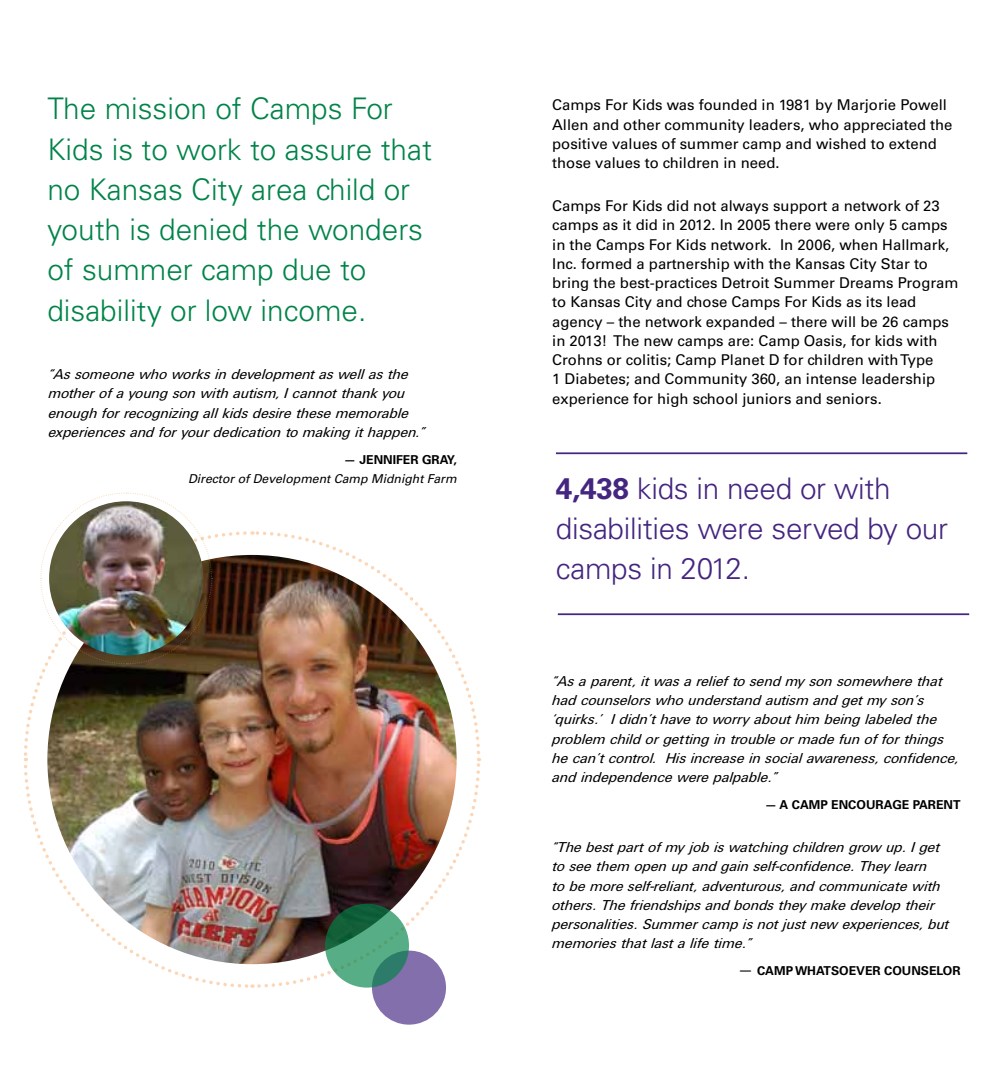
<style>
.page{position:relative;width:1008px;height:1071px;background:#fff}
.page>*{position:absolute;margin:0;border:0;box-sizing:border-box;transform-origin:0 0}
.t1{font:300 29.75px/40.2px "Univers";color:#008348}
.t2{font:300 29.75px/40.2px "Univers";letter-spacing:-.01em;color:#442580}
.t3{font:14.88px/19.2px "Univers Oblique DTC";color:#000}
.t4{font:14.88px/19.2px "Univers";color:#000}
.t5{font:700 12.25px "Univers";color:#000}
.t6{font:italic 12.25px "Univers";color:#000}
.s1{font-weight:700}
.s2{font-weight:400;font-size:14.88px}
</style>
<div class="page">
<svg style="left:255px;top:759px;width:227px;height:229px"></svg>
<svg style="left:252px;top:531px;width:229px;height:224px"></svg>
<svg style="left:23px;top:531px;width:224px;height:229px"></svg>
<svg style="left:23px;top:765px;width:229px;height:223px"></svg>
<img style="left:47px;top:555px;width:410px;height:409px;border-radius:205px">
<div style="left:372px;top:951px;width:74px;height:74px;background:#836fab;border-radius:50%"></div>
<svg style="left:325px;top:904px;width:84px;height:84px;fill:#57ad86"></svg>
<hr style="left:556px;top:452px;width:411px;height:2px;background:#442580">
<hr style="left:558px;top:613px;width:411px;height:2px;background:#442580">
<svg style="left:40px;top:492px;width:173px;height:173px"></svg>
<img style="left:49px;top:501px;width:154px;height:154px;border-radius:77px">
<h1 class="t1" style="left:47px;top:89px;width:386px">The mission of Camps For<br>Kids is to work to assure that no Kansas City area child or youth is denied the wonders of summer camp due to disability or low income.</h1>
<p class="t4" style="left:552px;top:96px;width:402px">Camps For Kids was founded in 1981 by Marjorie Powell Allen and other community leaders, who appreciated the positive values of summer camp and wished to extend those values to children in need.</p>
<p class="t4" style="left:552px;top:196px;width:408px">Camps For Kids did not always support a network of 23 camps as it did in 2012. In 2005 there were only 5 camps in the Camps For Kids network. In 2006, when Hallmark, Inc. formed a partnership with the Kansas City Star to bring the best-practices Detroit Summer Dreams Program to Kansas City and chose Camps For Kids as its lead agency – the network expanded – there will be 26 camps in 2013! The new camps are: Camp Oasis, for kids with Crohns or colitis; Camp Planet D for children with Type<br>1 Diabetes; and Community 360, an intense leadership experience for high school juniors and seniors.</p>
<p class="t3" style="left:47px;top:364px;width:378px">“As someone who works in development as well as the mother of a young son with autism, I cannot thank you enough for recognizing all kids desire these memorable experiences and for your dedication to making it happen.”</p>
<p class="t5" style="left:344px;top:453px;width:115px">— JENNIFER GRAY,</p>
<p class="t6" style="left:188px;top:472px;width:270px">Director of Development Camp Midnight Farm</p>
<h1 class="t2" style="left:556px;top:468px;width:394px"><span class="s1">4,438</span> kids in need or with disabilities were served by our camps in 2012.</h1>
<p class="t3" style="left:551px;top:671px;width:408px">“As a parent, it was a relief to send my son somewhere that had counselors who understand autism and get my son’s ‘quirks.’ I didn’t have to worry about him being labeled the problem child or getting in trouble or made fun of for things he can’t control. His increase in social awareness, confidence, and independence were palpable.”</p>
<p class="t5" style="left:765px;top:798px;width:197px">— A CAMP ENCOURAG E PARENT</p>
<p class="t3" style="left:551px;top:837px;width:398px">“The best part of my job is watching children grow up. I get to see them open up and gain self-confidence. They learn<br>to be more self-reliant, adventurous, and communicate with others. The friendships and bonds they make develop their personalities. Summer camp is not just new experiences, but memories that last a life time.”</p>
<p class="t5" style="left:738px;top:964px;width:224px"><span class="s2">—</span> CAMP WHATSOEVER COUNSELOR</p>
</div>
